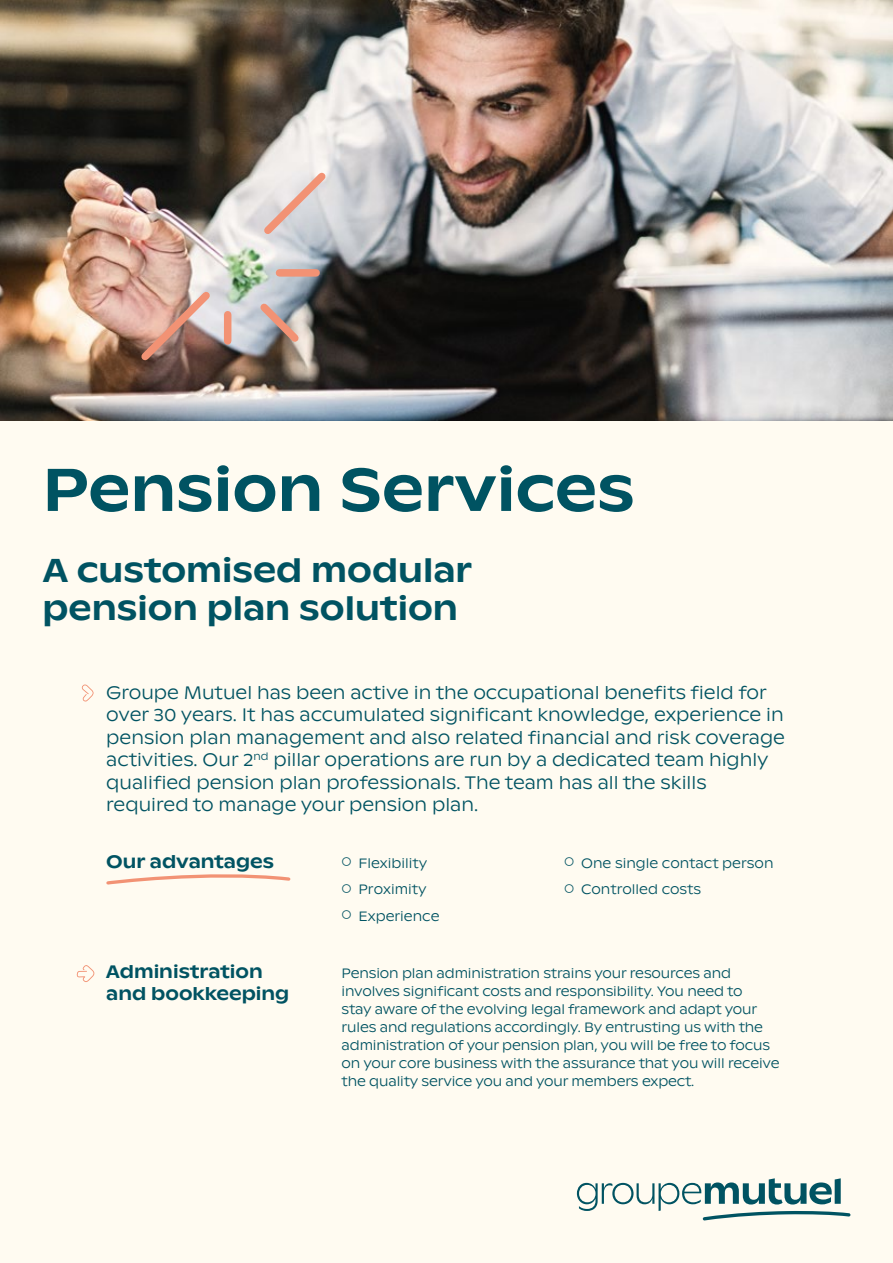
<style>
.page{position:relative;width:893px;height:1263px;background:#fffbf1}
.page>*{position:absolute;margin:0;border:0;box-sizing:border-box;transform-origin:0 0}
.t1{font:500 60px "ABC Ginto Nord";color:#005362}
.t2{font:500 33px/37.5px "ABC Ginto Nord";color:#005362}
.t3{font:300 18px/22.5px "ABC Ginto Nord";color:#005362}
.t4{font:500 18px/22.5px "ABC Ginto Nord";color:#005362}
.t5{font:300 13.5px/18px "ABC Ginto Nord";letter-spacing:-.01em;color:#005362}
</style>
<div class="page">
<svg style="left:577px;top:1178px;width:273px;height:42px"></svg>
<img style="left:0;top:0;width:893px;height:421px">
<svg style="left:82px;top:684px;width:12px;height:17px"></svg>
<svg style="left:106px;top:874px;width:185px;height:11px"></svg>
<svg style="left:77px;top:965px;width:18px;height:17px"></svg>
<svg style="left:257px;top:166px;width:75px;height:75px;background:#dfd4d3"></svg>
<svg style="left:135px;top:285px;width:82px;height:82px;background:#b89085"></svg>
<div style="left:224px;top:315px;width:7px;height:26px;background:#f29274"></div>
<svg style="left:254px;top:297px;width:51px;height:52px;background:#b2a7a7"></svg>
<div style="left:279px;top:269px;width:37px;height:8px;background:#f29274"></div>
<h1 class="t1" style="left:43px;top:453px;width:594px">Pension Services</h1>
<h2 class="t2" style="left:43px;top:552px;width:431px">A customised modular pension plan solution</h2>
<p class="t3" style="left:106px;top:681px;width:680px">Groupe Mutuel has been active in the occupational benefits field for over 30 years. It has accumulated significant knowledge, experience in pension plan management and also related financial and risk coverage activities. Our 2<sup>nd</sup> pillar operations are run by a dedicated team highly qualified pension plan professionals. The team has all the skills required to manage your pension plan.</p>
<h3 class="t4" style="left:106px;top:850px;width:169px">Our advantages</h3>
<p class="t5" style="left:342px;top:854px;width:87px">○ Flexibility</p>
<p class="t5" style="left:342px;top:880px;width:87px">○ Proximity</p>
<p class="t5" style="left:342px;top:907px;width:99px">○ Experience</p>
<p class="t5" style="left:564px;top:854px;width:211px">○ One single contact person</p>
<p class="t5" style="left:564px;top:880px;width:139px">○ Controlled costs</p>
<h3 class="t4" style="left:106px;top:960px;width:185px">Administration and bookkeeping</h3>
<p class="t5" style="left:342px;top:964px;width:439px">Pension plan administration strains your resources and involves significant costs and responsibility. You need to<br>stay aware of the evolving legal framework and adapt your rules and regulations accordingly. By entrusting us with the administration of your pension plan, you will be free to focus on your core business with the assurance that you will receive the quality service you and your members expect.</p>
</div>
